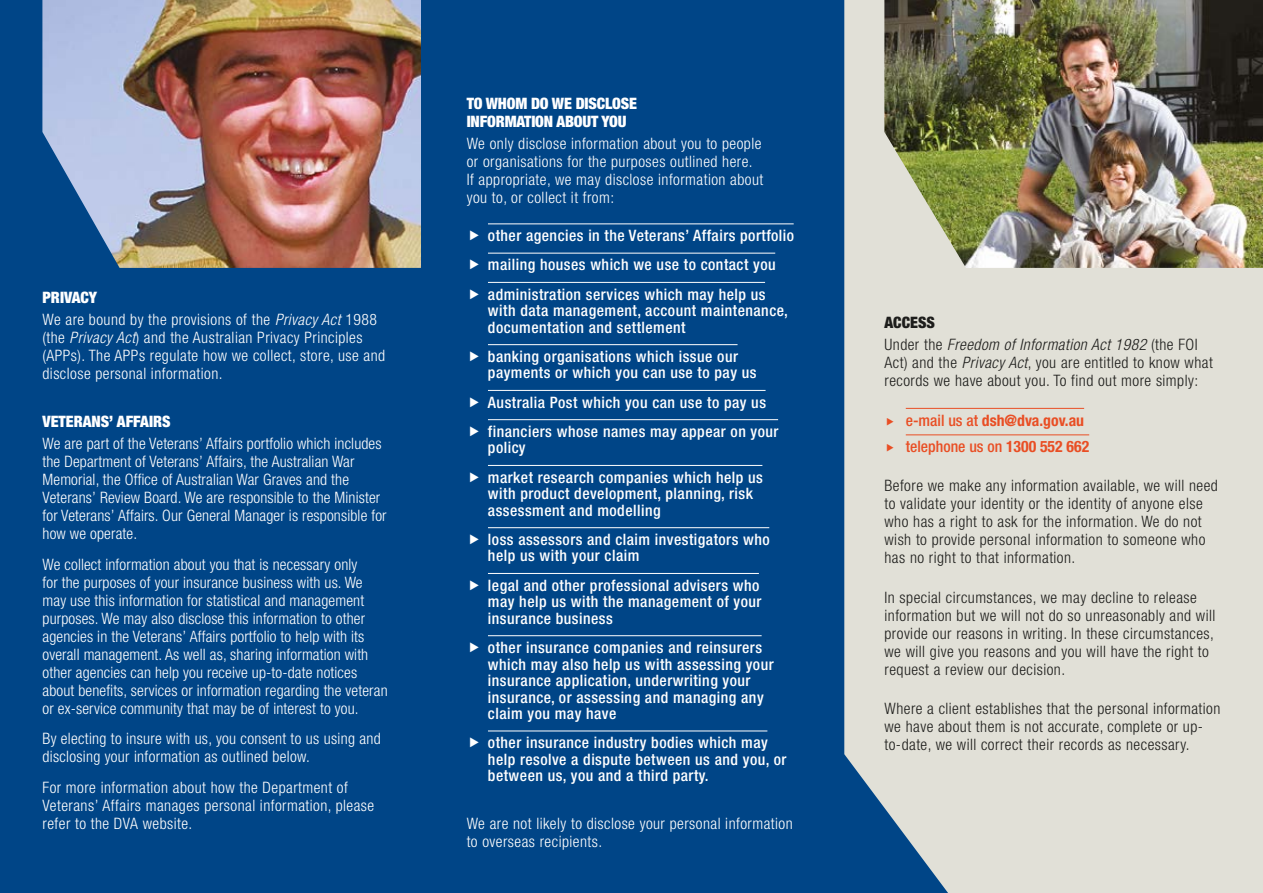
<style>
.page{position:relative;width:1263px;height:893px;background:#fff}
.page>*{position:absolute;margin:0;border:0;box-sizing:border-box;transform-origin:0 0}
.t1{font:500 condensed 15.75px/16.5px "Helvetica Neue LT Std";letter-spacing:.03em;color:#fff}
.t2{font:300 condensed 15.75px/18px "Helvetica Neue LT Std";letter-spacing:.01em;color:#fff}
.t3{font:300 condensed 15.75px/18px "Helvetica Neue LT Std";letter-spacing:.03em;color:#1d1d1b}
.t4{font:300 condensed 15.75px/18px "Helvetica Neue LT Std";letter-spacing:.03em;color:#fff}
.t5{font:900 condensed 15.75px/18px "Helvetica Neue LT Std";letter-spacing:-.01em;color:#fff}
.t6{font:700 condensed 15.75px/26.5px "Helvetica Neue LT Std";color:#e94e24}
.t7{font:900 condensed 15.75px "Helvetica Neue LT Std";color:#1d1d1b}
.s1{font-style:italic}
.s2{font-weight:500}
</style>
<div class="page">
<div style="left:0;top:0;width:988px;height:893px;background:#004587"></div>
<div style="left:844px;top:0;width:419px;height:893px;background:#e1e0d7"></div>
<hr style="left:488px;top:224px;width:306px;height:1px;background:#fff">
<hr style="left:488px;top:253px;width:287px;height:1px;background:#fff">
<hr style="left:488px;top:282px;width:277px;height:1px;background:#fff">
<hr style="left:488px;top:344px;width:249px;height:1px;background:#fff">
<hr style="left:488px;top:390px;width:277px;height:1px;background:#fff">
<hr style="left:488px;top:419px;width:290px;height:1px;background:#fff">
<hr style="left:488px;top:465px;width:274px;height:1px;background:#fff">
<hr style="left:488px;top:527px;width:281px;height:1px;background:#fff">
<hr style="left:488px;top:573px;width:271px;height:1px;background:#fff">
<hr style="left:488px;top:635px;width:274px;height:1px;background:#fff">
<hr style="left:488px;top:731px;width:279px;height:1px;background:#fff">
<hr style="left:906px;top:408px;width:178px;height:1px;background:#e94e24">
<hr style="left:906px;top:435px;width:183px;height:1px;background:#e94e24">
<img style="left:884px;top:0;width:379px;height:268px">
<img style="left:42px;top:0;width:379px;height:268px">
<svg style="left:887px;top:417px;width:7px;height:8px"></svg>
<svg style="left:887px;top:444px;width:7px;height:7px"></svg>
<h3 class="t5" style="left:43px;top:288px;width:56px">PRIVACY</h3>
<p class="t4" style="left:43px;top:310px;width:344px">We are bound by the provisions of the <span class="s1">Privacy Act</span> 1988 (the <span class="s1">Privacy Act</span>) and the Australian Privacy Principles (APPs). The APPs regulate how we collect, store, use and disclose personal information.</p>
<h3 class="t5" style="left:43px;top:412px;width:130px">VETERANS’ AFFAIRS</h3>
<p class="t2" style="left:43px;top:434px;width:346px">We are part of the Veterans’ Affairs portfolio which includes the Department of Veterans’ Affairs, the Australian War Memorial, the Office of Australian War Graves and the Veterans’ Review Board. We are responsible to the Minister for Veterans’ Affairs. Our General Manager is responsible for how we operate.</p>
<p class="t2" style="left:43px;top:555px;width:347px">We collect information about you that is necessary only<br>for the purposes of your insurance business with us. We may use this information for statistical and management purposes. We may also disclose this information to other agencies in the Veterans’ Affairs portfolio to help with its overall management. As well as, sharing information with other agencies can help you receive up-to-date notices about benefits, services or information regarding the veteran or ex-service community that may be of interest to you.</p>
<p class="t2" style="left:43px;top:730px;width:340px">By electing to insure with us, you consent to us using and disclosing your information as outlined below.</p>
<p class="t4" style="left:43px;top:778px;width:333px">For more information about how the Department of<br>Veterans’ Affairs manages personal information, please refer to the DVA website.</p>
<h3 class="t5" style="left:467px;top:94px;width:172px">TO WHOM DO WE DISCLOSE<br>INFORMATION ABOUT YOU</h3>
<p class="t4" style="left:467px;top:135px;width:298px">We only disclose information about you to people or organisations for the purposes outlined here.<br>If appropriate, we may disclose information about you to, or collect it from:</p>
<p class="t1" style="left:488px;top:221px;width:308px;line-height:29.2px">other agencies in the Veterans’ Affairs portfolio mailing houses which we use to contact you administration services which may help us</p>
<p class="t1" style="left:488px;top:302px;width:301px">with data management, account maintenance, documentation and settlement</p>
<p class="t1" style="left:488px;top:348px;width:270px">banking organisations which issue our payments or which you can use to pay us</p>
<p class="t1" style="left:488px;top:387px;width:292px;line-height:29.2px">Australia Post which you can use to pay us financiers whose names may appear on your</p>
<p class="t1" style="left:488px;top:433px;width:276px;line-height:29.2px">policy<br>market research companies which help us</p>
<p class="t1" style="left:488px;top:485px;width:267px">with product development, planning, risk assessment and modelling</p>
<p class="t1" style="left:488px;top:531px;width:283px">loss assessors and claim investigators who help us with your claim</p>
<p class="t1" style="left:488px;top:577px;width:275px">legal and other professional advisers who may help us with the management of your insurance business</p>
<p class="t1" style="left:488px;top:639px;width:287px">other insurance companies and reinsurers which may also help us with assessing your insurance application, underwriting your insurance, or assessing and managing any claim you may have</p>
<p class="t1" style="left:488px;top:734px;width:300px">other insurance industry bodies which may help resolve a dispute between us and you, or between us, you and a third party.</p>
<p class="t4" style="left:467px;top:814px;width:327px">We are not likely to disclose your personal information to overseas recipients.</p>
<h3 class="t7" style="left:884px;top:313px;width:52px">ACCESS</h3>
<p class="t3" style="left:884px;top:336px;width:330px">Under the <span class="s1">Freedom of Information Act 1982</span> (the FOI<br>Act) and the <span class="s1">Privacy Act</span>, you are entitled to know what records we have about you. To find out more simply:</p>
<p class="t6" style="left:906px;top:406px;width:185px"><span class="s2">e-mail us at</span> dsh@dva.gov.au <span class="s2">telephone us on</span> 1300 552 662</p>
<p class="t3" style="left:884px;top:477px;width:335px">Before we make any information available, we will need to validate your identity or the identity of anyone else who has a right to ask for the information. We do not wish to provide personal information to someone who has no right to that information.</p>
<p class="t3" style="left:884px;top:588px;width:332px">In special circumstances, we may decline to release information but we will not do so unreasonably and will provide our reasons in writing. In these circumstances, we will give you reasons and you will have the right to request a review our decision.</p>
<p class="t3" style="left:884px;top:699px;width:337px">Where a client establishes that the personal information we have about them is not accurate, complete or up&shy;to-date, we will correct their records as necessary.</p>
</div>
